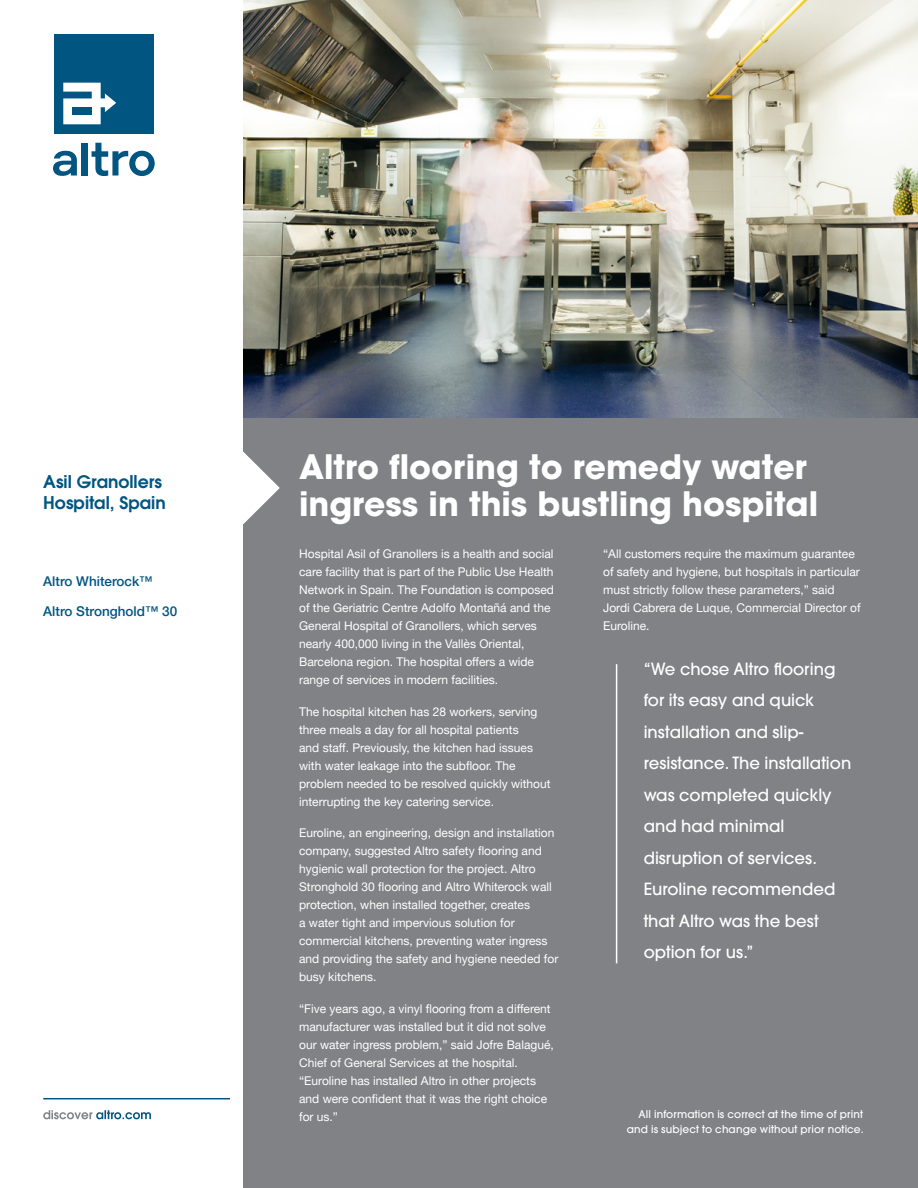
<style>
.page{position:relative;width:918px;height:1188px;background:#fff}
.page>*{position:absolute;margin:0;border:0;box-sizing:border-box;transform-origin:0 0}
.t1{font:700 33px/37.5px "Avant Garde";color:#fff}
.t2{font:600 17.25px/21px "Avant Garde";color:#005581}
.t3{font:500 16.5px/31.5px "Avant Garde";color:#fff}
.t4{font:500 13.5px/29.7px "Helvetica Neue LT Pro";color:#005581}
.t5{font:12px/18px "Helvetica Neue LT Pro";color:#fff}
.t6{font:500 10.5px/15px "Avant Garde";letter-spacing:.01em;color:#fff;text-align:right}
</style>
<div class="page">
<img style="left:243px;top:0;width:675px;height:419px">
<div style="left:243px;top:419px;width:675px;height:769px;background:#808285"></div>
<svg style="left:243px;top:451px;width:37px;height:74px"></svg>
<hr style="left:43px;top:1098px;width:187px;height:1px;background:#005581">
<div style="left:82px;top:143px;width:6px;height:33px;background:#005581"></div>
<svg style="left:53px;top:151px;width:24px;height:25px"></svg>
<svg style="left:92px;top:143px;width:63px;height:33px"></svg>
<div style="left:54px;top:34px;width:100px;height:100px;background:#005581"></div>
<svg style="left:63px;top:83px;width:53px;height:41px"></svg>
<div style="left:73px;top:108px;width:19px;height:7px;background:#005581"></div>
<svg style="left:43px;top:1110px;width:108px;height:9px"></svg>
<hr style="left:616px;top:664px;width:1px;height:299px;background:#fff">
<h2 class="t2" style="left:43px;top:471px;width:124px">Asil Granollers<br>Hospital, Spain</h2>
<p class="t4" style="left:43px;top:566px;width:135px">Altro Whiterock™<br>Altro Stronghold™ 30</p>
<h1 class="t1" style="left:299px;top:448px;width:521px">Altro flooring to remedy water ingress in this bustling hospital</h1>
<p class="t5" style="left:299px;top:544px;width:256px">Hospital Asil of Granollers is a health and social care facility that is part of the Public Use Health Network in Spain. The Foundation is composed of the Geriatric Centre Adolfo Montañá and the General Hospital of Granollers, which serves nearly 400,000 living in the Vallès Oriental, Barcelona region. The hospital offers a wide range of services in modern facilities.</p>
<p class="t5" style="left:299px;top:702px;width:253px">The hospital kitchen has 28 workers, serving three meals a day for all hospital patients<br>and staff. Previously, the kitchen had issues with water leakage into the subfloor. The problem needed to be resolved quickly without interrupting the key catering service.</p>
<p class="t5" style="left:299px;top:823px;width:261px">Euroline, an engineering, design and installation company, suggested Altro safety flooring and hygienic wall protection for the project. Altro Stronghold 30 flooring and Altro Whiterock wall protection, when installed together, creates<br>a water tight and impervious solution for commercial kitchens, preventing water ingress and providing the safety and hygiene needed for busy kitchens.</p>
<p class="t5" style="left:299px;top:999px;width:256px">“Five years ago, a vinyl flooring from a different manufacturer was installed but it did not solve our water ingress problem,” said Jofre Balagué, Chief of General Services at the hospital. “Euroline has installed Altro in other projects and were confident that it was the right choice for us.”</p>
<p class="t5" style="left:603px;top:544px;width:259px">“All customers require the maximum guarantee of safety and hygiene, but hospitals in particular must strictly follow these parameters,” said Jordi Cabrera de Luque, Commercial Director of Euroline.</p>
<h3 class="t3" style="left:644px;top:653px;width:209px">“We chose Altro flooring for its easy and quick installation and slip&shy;resistance. The installation was completed quickly and had minimal disruption of services.<br>Euroline recommended that Altro was the best option for us.”</h3>
<p class="t6" style="left:627px;top:1107px;width:238px">All information is correct at the time of print and is subject to change without prior notice.</p>
</div>
